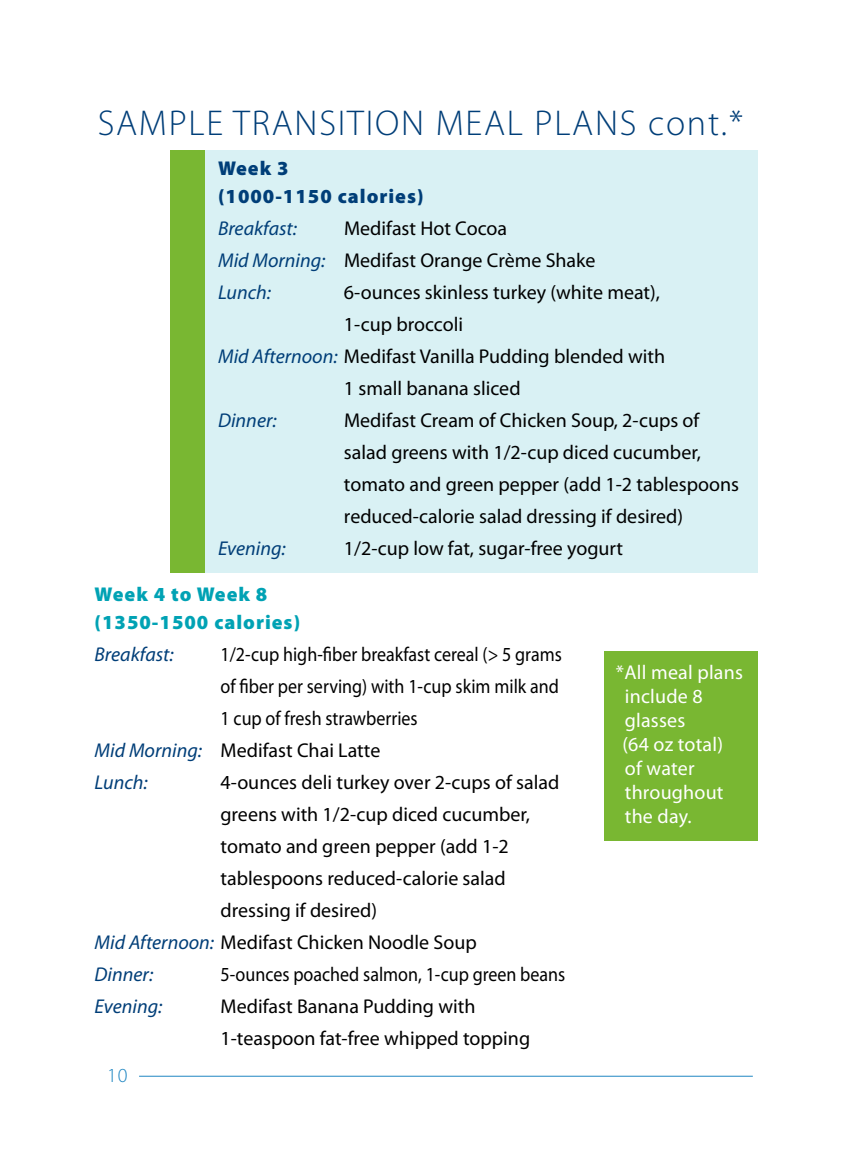
<style>
.page{position:relative;width:864px;height:1152px;background:#fff}
.page>*{position:absolute;margin:0;border:0;box-sizing:border-box;transform-origin:0 0}
.t1{font:300 36px "Myriad Pro";letter-spacing:.05em;color:#003e78}
.t2{font:20px/32px "Myriad Pro";color:#000}
.t3{font:20px "Myriad Pro";color:#000;scale:.9 1}
.t4{font:20px/24px "Myriad Pro";letter-spacing:.01em;color:#fff}
.t5{font:italic 20px "Myriad Pro";color:#003e78}
.t6{font:900 20px/28px "Myriad Pro";letter-spacing:.05em;color:#00a2b4}
.t7{font:900 20px/28px "Myriad Pro";letter-spacing:.05em;color:#003e78}
.t8{font:300 20px "Myriad Pro";color:#1f86c2}
.s1{font-style:italic;color:#003e78}
</style>
<div class="page">
<hr style="left:139px;top:1076px;width:614px;height:1px;background:#1f86c2">
<div style="left:203px;top:150px;width:555px;height:422px;background:#d9f1f4"></div>
<div style="left:170px;top:150px;width:35px;height:422px;background:#79b732"></div>
<div style="left:604px;top:651px;width:154px;height:190px;background:#79b732"></div>
<h1 class="t1" style="left:98px;top:101px;width:647px">SAMPLE TRANSITION MEAL PLANS cont.*</h1>
<p class="t7" style="left:218px;top:154px;width:207px">Week 3<br>(1000-1150 calories)</p>
<p class="t5" style="left:218px;top:216px;width:81px">Breakfast:</p>
<p class="t2" style="left:218px;top:212px;width:379px;text-indent:126px">Medifast Hot Cocoa<br><span class="s1">Mid Morning:</span> Medifast Orange Crème Shake<br><span class="s1">Lunch:</span></p>
<p class="t2" style="left:344px;top:276px;width:318px">6-ounces skinless turkey (white meat),</p>
<p class="t2" style="left:344px;top:308px;width:121px">1-cup broccoli</p>
<p class="t2" style="left:218px;top:340px;width:449px"><span class="s1">Mid Afternoon:</span> Medifast Vanilla Pudding blended with</p>
<p class="t2" style="left:344px;top:372px;width:178px">1 small banana sliced</p>
<p class="t5" style="left:218px;top:408px;width:60px">Dinner:</p>
<p class="t2" style="left:344px;top:404px;width:397px">Medifast Cream of Chicken Soup, 2-cups of salad greens with 1/2-cup diced cucumber, tomato and green pepper (add 1-2 tablespoons reduced-calorie salad dressing if desired)</p>
<p class="t5" style="left:218px;top:536px;width:69px">Evening:</p>
<p class="t2" style="left:344px;top:532px;width:281px">1/2-cup low fat, sugar-free yogurt</p>
<p class="t6" style="left:95px;top:579px;width:207px">Week 4 to Week 8 (1350-1500 calories)</p>
<p class="t5" style="left:95px;top:642px;width:81px">Breakfast:</p>
<p class="t3" style="left:221px;top:642px;width:381px">1/2-cup high-fiber breakfast cereal (&gt; 5 grams</p>
<p class="t3" style="left:221px;top:674px;width:378px">of fiber per serving) with 1-cup skim milk and</p>
<p class="t3" style="left:221px;top:706px;width:221px">1 cup of fresh strawberries</p>
<p class="t2" style="left:95px;top:734px;width:287px"><span class="s1">Mid Morning:</span> Medifast Chai Latte</p>
<p class="t5" style="left:95px;top:770px;width:55px">Lunch:</p>
<p class="t2" style="left:221px;top:766px;width:340px">4-ounces deli turkey over 2-cups of salad</p>
<p class="t2" style="left:221px;top:798px;width:311px">greens with 1/2-cup diced cucumber,</p>
<p class="t2" style="left:221px;top:830px;width:290px">tomato and green pepper (add 1-2</p>
<p class="t2" style="left:221px;top:862px;width:287px">tablespoons reduced-calorie salad</p>
<p class="t2" style="left:221px;top:894px;width:158px">dressing if desired)</p>
<p class="t2" style="left:95px;top:926px;width:384px"><span class="s1">Mid Afternoon:</span> Medifast Chicken Noodle Soup</p>
<p class="t5" style="left:95px;top:962px;width:60px">Dinner:</p>
<p class="t3" style="left:221px;top:962px;width:385px">5-ounces poached salmon, 1-cup green beans</p>
<p class="t5" style="left:95px;top:994px;width:69px">Evening:</p>
<p class="t2" style="left:221px;top:990px;width:311px">Medifast Banana Pudding with<br>1-teaspoon fat-free whipped topping</p>
<p class="t4" style="left:622px;top:660px;width:122px;text-indent:-6px">*All meal plans include 8 glasses<br>(64 oz total) of water throughout the day.</p>
<p class="t8" style="left:107px;top:1063px;width:22px">10</p>
</div>
